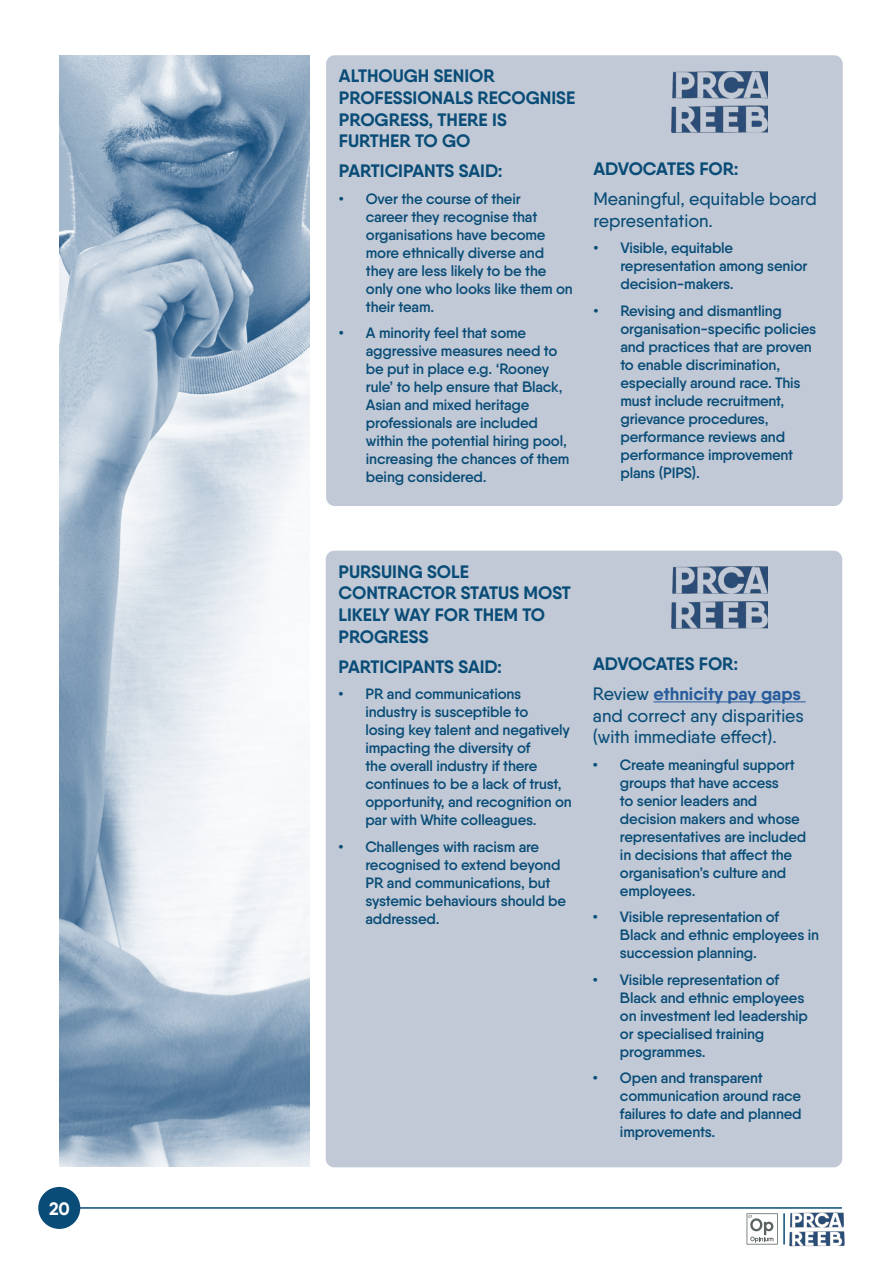
<style>
.page{position:relative;width:893px;height:1263px;background:#fff}
.page>*{position:absolute;margin:0;border:0;box-sizing:border-box;transform-origin:0 0}
.Paragraph_Style_2{font:700 18px/21.6px "Qanelas";color:#094c77}
.Paragraph_Style_2-2{font:500 18px/21.6px "Qanelas";color:#094c77}
.t1{font:700 18px "Qanelas";color:#fff}
.t2{font:600 15px/18px "Qanelas";letter-spacing:-.01em;color:#094c77}
.s1{font-weight:700;color:#275b9b}
</style>
<div class="page">
<hr style="left:59px;top:1207px;width:783px;height:2px;background:#094c77">
<div style="left:38px;top:1187px;width:42px;height:42px;background:#094c77;border-radius:50%"></div>
<img style="left:784px;top:1212px;width:61px;height:35px">
<svg style="left:747px;top:1213px;width:31px;height:31px"></svg>
<hr style="left:783px;top:1213px;width:2px;height:31px;background:#094c77">
<div style="left:326px;top:55px;width:517px;height:451px;background:#c0c9d5;border-radius:9px"></div>
<div style="left:326px;top:551px;width:516px;height:616px;background:#c0c9d5;border-radius:9px"></div>
<hr style="left:653px;top:701px;width:153px;height:1px;background:#275b9b">
<img style="left:60px;top:55px;width:249px;height:1111px">
<img style="left:671px;top:71px;width:97px;height:62px">
<img style="left:671px;top:566px;width:97px;height:63px">
<p class="t1" style="left:49px;top:1197px;width:22px">20</p>
<p class="Paragraph_Style_2" style="left:339px;top:65px;width:238px">ALTHOUGH SENIOR<br>PROFESSIONALS RECOGNISE<br>PROGRESS, THERE IS<br>FURTHER TO GO</p>
<p class="Paragraph_Style_2" style="left:339px;top:160px;width:165px">PARTICIPANTS SAID:</p>
<p class="t2" style="left:366px;top:189px;width:208px;text-indent:-27px">• Over the course of their<br>career they recognise that organisations have become more ethnically diverse and they are less likely to be the only one who looks like them on their team.</p>
<p class="t2" style="left:366px;top:324px;width:205px;text-indent:-27px">• A minority feel that some aggressive measures need to be put in place e.g. ‘Rooney rule’ to help ensure that Black,<br>Asian and mixed heritage professionals are included within the potential hiring pool, increasing the chances of them being considered.</p>
<p class="Paragraph_Style_2" style="left:593px;top:158px;width:147px">ADVOCATES FOR:</p>
<p class="Paragraph_Style_2-2" style="left:593px;top:188px;width:225px">Meaningful, equitable board representation.</p>
<p class="t2" style="left:620px;top:239px;width:189px;text-indent:-27px">• Visible, equitable representation among senior decision-makers.</p>
<p class="t2" style="left:620px;top:301px;width:197px;text-indent:-27px">• Revising and dismantling organisation-specific policies and practices that are proven to enable discrimination, especially around race. This must include recruitment, grievance procedures, performance reviews and performance improvement plans (PIPS).</p>
<p class="Paragraph_Style_2" style="left:339px;top:561px;width:234px">PURSUING SOLE<br>CONTRACTOR STATUS MOST<br>LIKELY WAY FOR THEM TO<br>PROGRESS</p>
<p class="Paragraph_Style_2" style="left:339px;top:655px;width:165px">PARTICIPANTS SAID:</p>
<p class="t2" style="left:365px;top:685px;width:208px;text-indent:-27px">• PR and communications industry is susceptible to<br>losing key talent and negatively impacting the diversity of<br>the overall industry if there continues to be a lack of trust, opportunity, and recognition on par with White colleagues.</p>
<p class="t2" style="left:365px;top:837px;width:202px;text-indent:-27px">• Challenges with racism are recognised to extend beyond<br>PR and communications, but systemic behaviours should be addressed.</p>
<p class="Paragraph_Style_2" style="left:593px;top:653px;width:147px">ADVOCATES FOR:</p>
<p class="Paragraph_Style_2-2" style="left:593px;top:683px;width:212px">Review <span class="s1">ethnicity pay gaps </span>and correct any disparities (with immediate effect).</p>
<p class="t2" style="left:620px;top:755px;width:188px;text-indent:-27px">• Create meaningful support groups that have access<br>to senior leaders and decision makers and whose representatives are included in decisions that affect the organisation’s culture and employees.</p>
<p class="t2" style="left:620px;top:908px;width:201px;text-indent:-27px">• Visible representation of<br>Black and ethnic employees in succession planning.</p>
<p class="t2" style="left:620px;top:970px;width:190px;text-indent:-27px">• Visible representation of<br>Black and ethnic employees on investment led leadership or specialised training programmes.</p>
<p class="t2" style="left:620px;top:1069px;width:183px;text-indent:-27px">• Open and transparent communication around race failures to date and planned improvements.</p>
</div>
